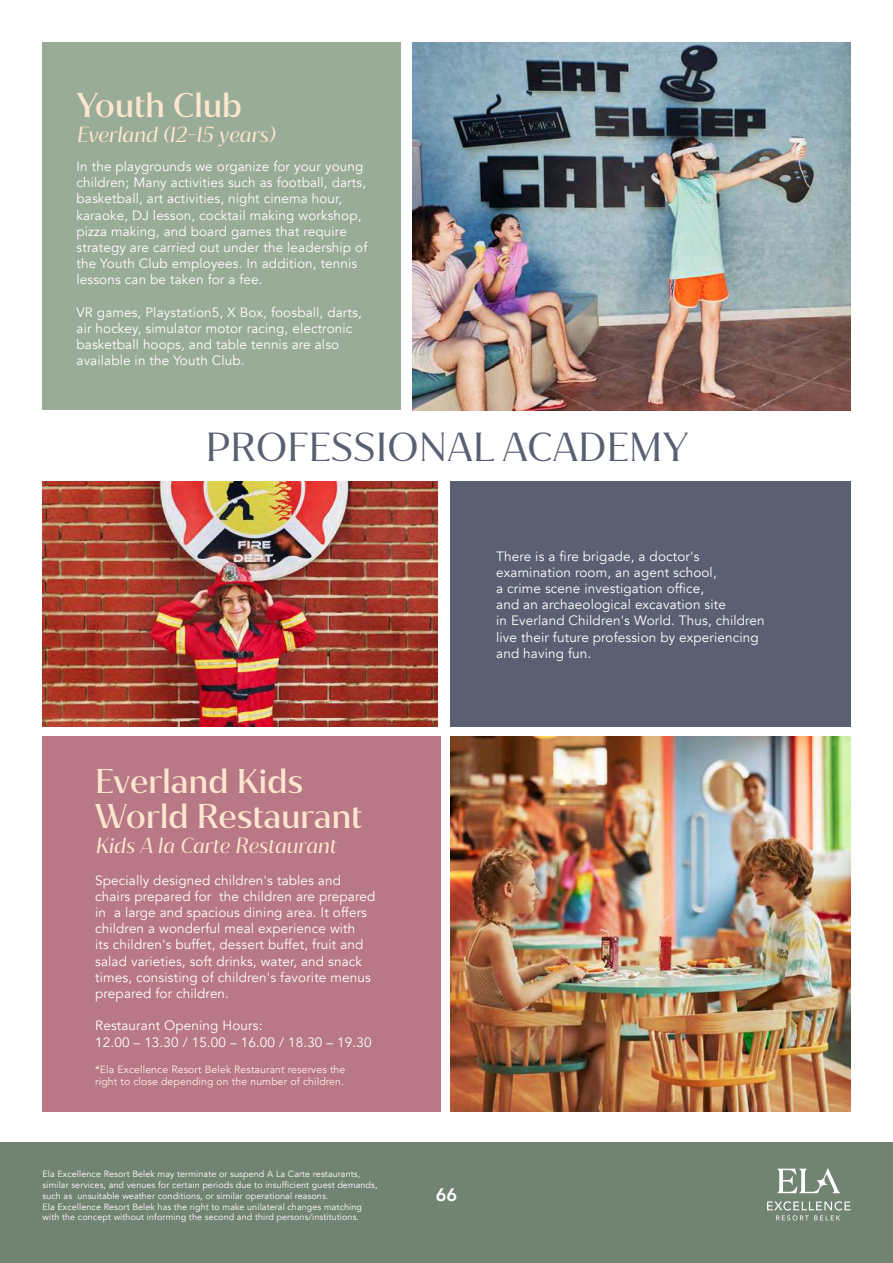
<style>
.page{position:relative;width:893px;height:1263px;background:#fff}
.page>*{position:absolute;margin:0;border:0;box-sizing:border-box;transform-origin:0 0}
.t1{font:39px "Jazmin";letter-spacing:.01em;color:#5a5f72}
.t2{font:500 33px/34.5px "Jazmin";letter-spacing:.01em;color:#ffe6ce}
.t3{font:italic 21px "Jazmin";letter-spacing:.01em;color:#ffe6ce}
.t4{font:800 18px "Avenir";color:#fff}
.t5{font:13.5px/16.2px "Avenir";letter-spacing:.01em;color:#fff}
.t6{font:10.5px/12.6px "Avenir";letter-spacing:.01em;color:#fff1e4}
.t7{font:9px/10.8px "Avenir";letter-spacing:.01em;color:#fff}
</style>
<div class="page">
<img style="left:450px;top:736px;width:400px;height:376px">
<div style="left:43px;top:43px;width:358px;height:367px;background:#99ac98"></div>
<div style="left:450px;top:481px;width:400px;height:246px;background:#5a5f72"></div>
<img style="left:412px;top:43px;width:438px;height:367px">
<div style="left:43px;top:736px;width:398px;height:376px;background:#b87886"></div>
<div style="left:0;top:1142px;width:893px;height:121px;background:#718472"></div>
<svg style="left:777px;top:1168px;width:63px;height:25px"></svg>
<svg style="left:767px;top:1201px;width:83px;height:19px"></svg>
<img style="left:43px;top:481px;width:395px;height:246px">
<h2 class="t2" style="left:77px;top:88px;width:167px">Youth Club</h2>
<h3 class="t3" style="left:77px;top:122px;width:200px">Everland (12-15 years)</h3>
<p class="t5" style="left:77px;top:158px;width:292px">In the playgrounds we organize for your young children; Many activities such as football, darts, basketball, art activities, night cinema hour, karaoke, DJ lesson, cocktail making workshop, pizza making, and board games that require strategy are carried out under the leadership of the Youth Club employees. In addition, tennis lessons can be taken for a fee.</p>
<p class="t5" style="left:77px;top:304px;width:287px">VR games, Playstation5, X Box, foosball, darts, air hockey, simulator motor racing, electronic basketball hoops, and table tennis are also available in the Youth Club.</p>
<h1 class="t1" style="left:206px;top:423px;width:484px">PROFESSIONAL ACADEMY</h1>
<h2 class="t2" style="left:95px;top:764px;width:268px">Everland Kids<br>World Restaurant</h2>
<h3 class="t3" style="left:95px;top:833px;width:242px">Kids A la Carte Restaurant</h3>
<p class="t5" style="left:95px;top:872px;width:282px">Specially designed children's tables and chairs prepared for the children are prepared in a large and spacious dining area. It offers children a wonderful meal experience with<br>its children's buffet, dessert buffet, fruit and salad varieties, soft drinks, water, and snack times, consisting of children's favorite menus prepared for children.</p>
<p class="t5" style="left:95px;top:1018px;width:278px">Restaurant Opening Hours:<br>12.00 – 13.30 / 15.00 – 16.00 / 18.30 – 19.30</p>
<p class="t6" style="left:95px;top:1063px;width:252px">*Ela Excellence Resort Belek Restaurant reserves the right to close depending on the number of children.</p>
<p class="t7" style="left:43px;top:1169px;width:337px">Ela Excellence Resort Belek may terminate or suspend A La Carte restaurants, similar services, and venues for certain periods due to insufficient guest demands, such as unsuitable weather conditions, or similar operational reasons.<br>Ela Excellence Resort Belek has the right to make unilateral changes matching with the concept without informing the second and third persons/institutions.</p>
<p class="t5" style="left:496px;top:548px;width:270px">There is a fire brigade, a doctor's examination room, an agent school,<br>a crime scene investigation office,<br>and an archaeological excavation site<br>in Everland Children's World. Thus, children live their future profession by experiencing and having fun.</p>
<h3 class="t4" style="left:436px;top:1181px;width:23px">66</h3>
</div>
